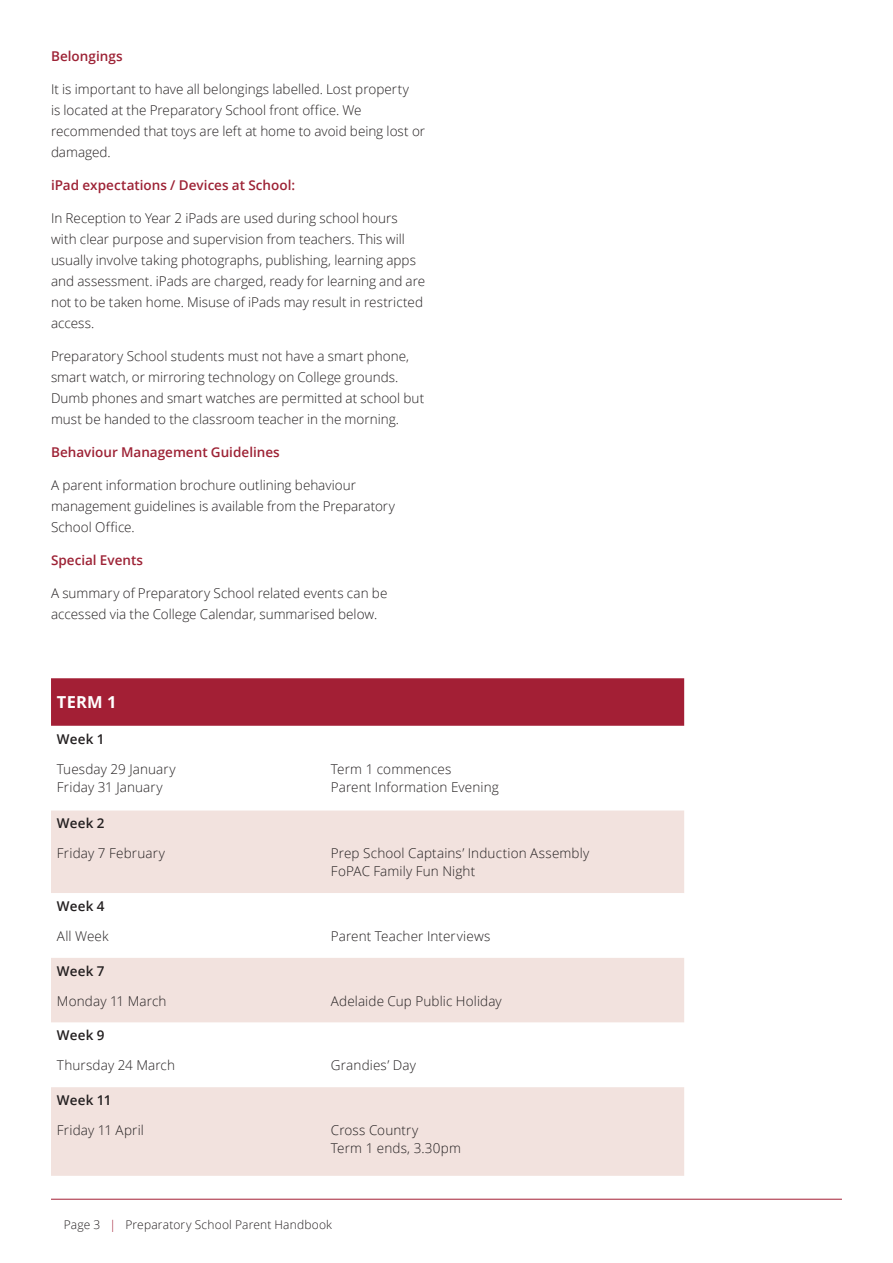
<style>
.page{position:relative;width:893px;height:1263px;background:#fff}
.page>*{position:absolute;margin:0;border:0;box-sizing:border-box;transform-origin:0 0}
.Timetable_Body{font:700 16.5px "Open Sans";color:#fff}
.Main_Body_-_Light{font:300 13.5px/21px "Open Sans";color:#231f20}
.EVENTS_TABLE_TEXT{font:300 13.5px/18px "Open Sans";letter-spacing:.01em;color:#231f20}
.EVENTS_VENUE_TITLE{font:300 13.5px/18px "Open Sans";letter-spacing:.01em;color:#231f20}
.Red_Subtitle{font:600 13.5px "Open Sans";color:#9d2235}
.EVENTS_VENUE_TITLE-2{font:600 13.5px "Open Sans";letter-spacing:.015em;color:#231f20}
.t1{font:300 12px "Open Sans";letter-spacing:.015em;color:#231f20}
.s1{color:#a31f35}
</style>
<div class="page">
<hr style="left:51px;top:1199px;width:791px;height:1px;background:#a31f35">
<div style="left:51px;top:678px;width:633px;height:48px;background:#a31f35"></div>
<svg style="left:51px;top:810px;width:633px;height:366px;fill:#f2e2de"></svg>
<p class="Red_Subtitle" style="left:51px;top:47px;width:73px">Belongings</p>
<p class="Main_Body_-_Light" style="left:51px;top:79px;width:376px">It is important to have all belongings labelled. Lost property<br>is located at the Preparatory School front office. We recommended that toys are left at home to avoid being lost or damaged.</p>
<p class="Red_Subtitle" style="left:51px;top:176px;width:246px">iPad expectations / Devices at School:</p>
<p class="Main_Body_-_Light" style="left:51px;top:207px;width:376px">In Reception to Year 2 iPads are used during school hours with clear purpose and supervision from teachers. This will usually involve taking photographs, publishing, learning apps and assessment. iPads are charged, ready for learning and are not to be taken home. Misuse of iPads may result in restricted access.</p>
<p class="Main_Body_-_Light" style="left:51px;top:345px;width:375px">Preparatory School students must not have a smart phone, smart watch, or mirroring technology on College grounds.<br>Dumb phones and smart watches are permitted at school but must be handed to the classroom teacher in the morning.</p>
<p class="Red_Subtitle" style="left:51px;top:443px;width:230px">Behaviour Management Guidelines</p>
<p class="Main_Body_-_Light" style="left:51px;top:474px;width:346px">A parent information brochure outlining behaviour management guidelines is available from the Preparatory<br>School Office.</p>
<p class="Red_Subtitle" style="left:51px;top:551px;width:94px">Special Events</p>
<p class="Main_Body_-_Light" style="left:51px;top:582px;width:338px">A summary of Preparatory School related events can be accessed via the College Calendar, summarised below.</p>
<p class="Timetable_Body" style="left:57px;top:691px;width:61px">TERM 1</p>
<p class="EVENTS_VENUE_TITLE-2" style="left:57px;top:729px;width:49px">Week 1</p>
<p class="EVENTS_VENUE_TITLE" style="left:57px;top:759px;width:120px">Tuesday 29 January<br>Friday 31 January</p>
<p class="EVENTS_TABLE_TEXT" style="left:331px;top:759px;width:169px">Term 1 commences<br>Parent Information Evening</p>
<p class="EVENTS_VENUE_TITLE-2" style="left:57px;top:814px;width:49px">Week 2</p>
<p class="EVENTS_VENUE_TITLE" style="left:57px;top:844px;width:110px">Friday 7 February</p>
<p class="EVENTS_TABLE_TEXT" style="left:331px;top:844px;width:260px">Prep School Captains’ Induction Assembly<br>FoPAC Family Fun Night</p>
<p class="EVENTS_VENUE_TITLE-2" style="left:57px;top:897px;width:49px">Week 4</p>
<p class="EVENTS_VENUE_TITLE" style="left:57px;top:926px;width:53px">All Week</p>
<p class="EVENTS_TABLE_TEXT" style="left:331px;top:926px;width:161px">Parent Teacher Interviews</p>
<p class="EVENTS_VENUE_TITLE-2" style="left:57px;top:961px;width:49px">Week 7</p>
<p class="EVENTS_VENUE_TITLE" style="left:57px;top:991px;width:111px">Monday 11 March</p>
<p class="EVENTS_TABLE_TEXT" style="left:331px;top:991px;width:172px">Adelaide Cup Public Holiday</p>
<p class="EVENTS_VENUE_TITLE-2" style="left:57px;top:1026px;width:49px">Week 9</p>
<p class="EVENTS_VENUE_TITLE" style="left:57px;top:1056px;width:120px">Thursday 24 March</p>
<p class="EVENTS_TABLE_TEXT" style="left:331px;top:1056px;width:87px">Grandies’ Day</p>
<p class="EVENTS_VENUE_TITLE-2" style="left:57px;top:1091px;width:56px">Week 11</p>
<p class="EVENTS_VENUE_TITLE" style="left:57px;top:1121px;width:89px">Friday 11 April</p>
<p class="EVENTS_VENUE_TITLE" style="left:331px;top:1121px;width:132px">Cross Country<br>Term 1 ends, 3.30pm</p>
<p class="t1" style="left:64px;top:1216px;width:270px">Page 3 <span class="s1">|</span> Preparatory School Parent Handbook</p>
</div>
